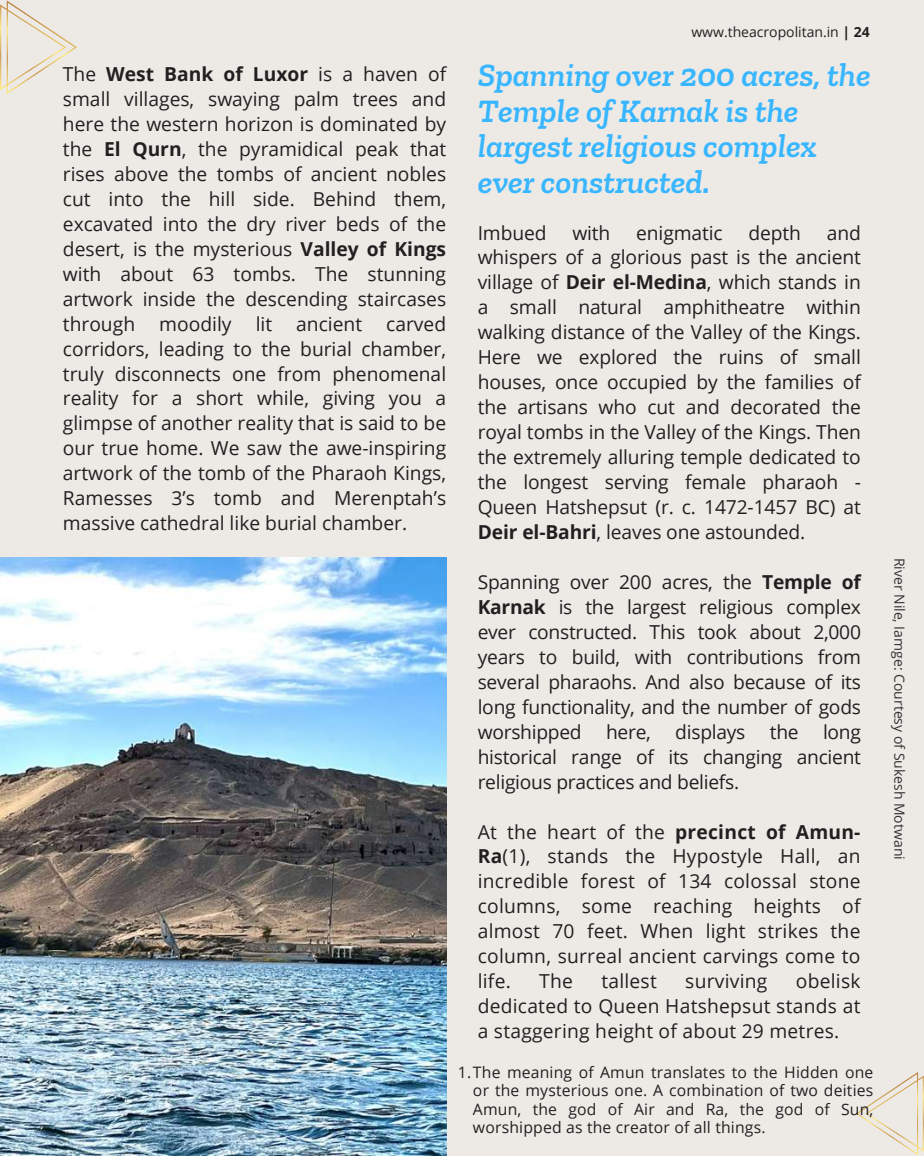
<style>
.page{position:relative;width:924px;height:1156px;background:#fff}
.page>*{position:absolute;margin:0;border:0;box-sizing:border-box;transform-origin:0 0}
.t1{font:italic 600 33.25px/35.4px "Zilla Slab";color:#38b6ff}
.t2{font:19.25px/24.8px "Open Sans";color:#231f20;text-align:justify}
.t3{font:15.75px/18.4px "Open Sans";letter-spacing:.01em;color:#231f20;text-align:justify}
.t4{font:14px "Open Sans";color:#333}
.t5{font:14px "Open Sans";color:#231f20}
.s1{font-weight:700}
</style>
<div class="page">
<div style="left:0;top:0;width:924px;height:1155px;background:#edeae6"></div>
<svg style="left:0;top:4px;width:2px;height:86px"></svg>
<svg style="left:922px;top:1075px;width:2px;height:76px"></svg>
<img style="left:0;top:557px;width:446px;height:597px">
<p class="t2" style="left:63px;top:61px;width:385px">The <span class="s1">West Bank of Luxor</span> is a haven of small villages, swaying palm trees and here the western horizon is dominated by the <span class="s1">El Qurn</span>, the pyramidical peak that rises above the tombs of ancient nobles cut into the hill side. Behind them, excavated into the dry river beds of the desert, is the mysterious <span class="s1">Valley of Kings </span>with about 63 tombs. The stunning artwork inside the descending staircases through</p>
<p class="t2" style="left:63px;top:310px;width:385px;text-indent:323px">carved corridors, leading to the burial chamber, truly disconnects one from phenomenal reality for a short while, giving you a glimpse of another reality that is said to be our true home. We saw the awe-inspiring artwork of the tomb of the Pharaoh Kings, Ramesses 3’s tomb and Merenptah’s massive cathedral like burial chamber.</p>
<p class="t2" style="left:159px;top:310px;width:74px">moodily</p>
<p class="t2" style="left:256px;top:310px;width:18px">lit</p>
<p class="t2" style="left:296px;top:310px;width:67px">ancient</p>
<p class="t5" style="left:691px;top:22px;width:180px">www.theacropolitan.in <span class="s1">| 24</span></p>
<h1 class="t1" style="left:478px;top:57px;width:395px">Spanning over 200 acres, the<br>Temple of Karnak is the largest religious complex ever constructed.</h1>
<p class="t2" style="left:478px;top:219px;width:385px;text-indent:349px">and whispers of a glorious past is the ancient village of <span class="s1">Deir el-Medina</span>, which stands in a small natural amphitheatre within walking distance of the Valley of the Kings.<br>Here we explored the ruins of small houses, once occupied by the families of the artisans who cut and decorated the royal tombs in the Valley of the Kings. Then the extremely alluring temple dedicated to the longest serving female pharaoh - Queen Hatshepsut (r. c. 1472-1457 BC) at <span class="s1">Deir el-Bahri</span>, leaves one astounded.</p>
<p class="t2" style="left:478px;top:569px;width:385px">Spanning over 200 acres, the <span class="s1">Temple of Karnak</span> is the largest religious complex ever constructed. This took about 2,000 years to build, with contributions from several pharaohs. And also because of its long functionality, and the number of gods worshipped</p>
<p class="t2" style="left:478px;top:219px;width:70px">Imbued</p>
<p class="t2" style="left:572px;top:219px;width:40px">with</p>
<p class="t2" style="left:636px;top:219px;width:88px">enigmatic</p>
<p class="t2" style="left:749px;top:219px;width:54px">depth</p>
<p class="t2" style="left:478px;top:718px;width:385px;text-indent:345px">long historical range of its changing ancient religious practices and beliefs.</p>
<p class="t2" style="left:478px;top:818px;width:384px">At the heart of the <span class="s1">precinct of Amun-Ra</span>(1), stands the Hypostyle Hall, an incredible forest of 134 colossal stone columns, some reaching heights of almost 70 feet. When light strikes the column, surreal ancient carvings come to life.</p>
<p class="t2" style="left:606px;top:718px;width:46px">here,</p>
<p class="t2" style="left:675px;top:718px;width:72px">displays</p>
<p class="t2" style="left:770px;top:718px;width:30px">the</p>
<p class="t2" style="left:478px;top:968px;width:384px;text-indent:318px">obelisk dedicated to Queen Hatshepsut stands at a staggering height of about 29 metres.</p>
<p class="t2" style="left:539px;top:968px;width:35px">The</p>
<p class="t2" style="left:601px;top:968px;width:57px">tallest</p>
<p class="t2" style="left:685px;top:968px;width:84px">surviving</p>
<p class="t3" style="left:473px;top:1062px;width:402px;text-indent:-15px">1.The meaning of Amun translates to the Hidden one or the mysterious one. A combination of two deities Amun, the god of Air and Ra, the god of Sun, worshipped as the creator of all things.</p>
<p class="t4" style="left:910px;top:557px;width:303px;rotate:90deg">River Nile, Iamge: Courtesy of Sukesh Motwani</p>
</div>
